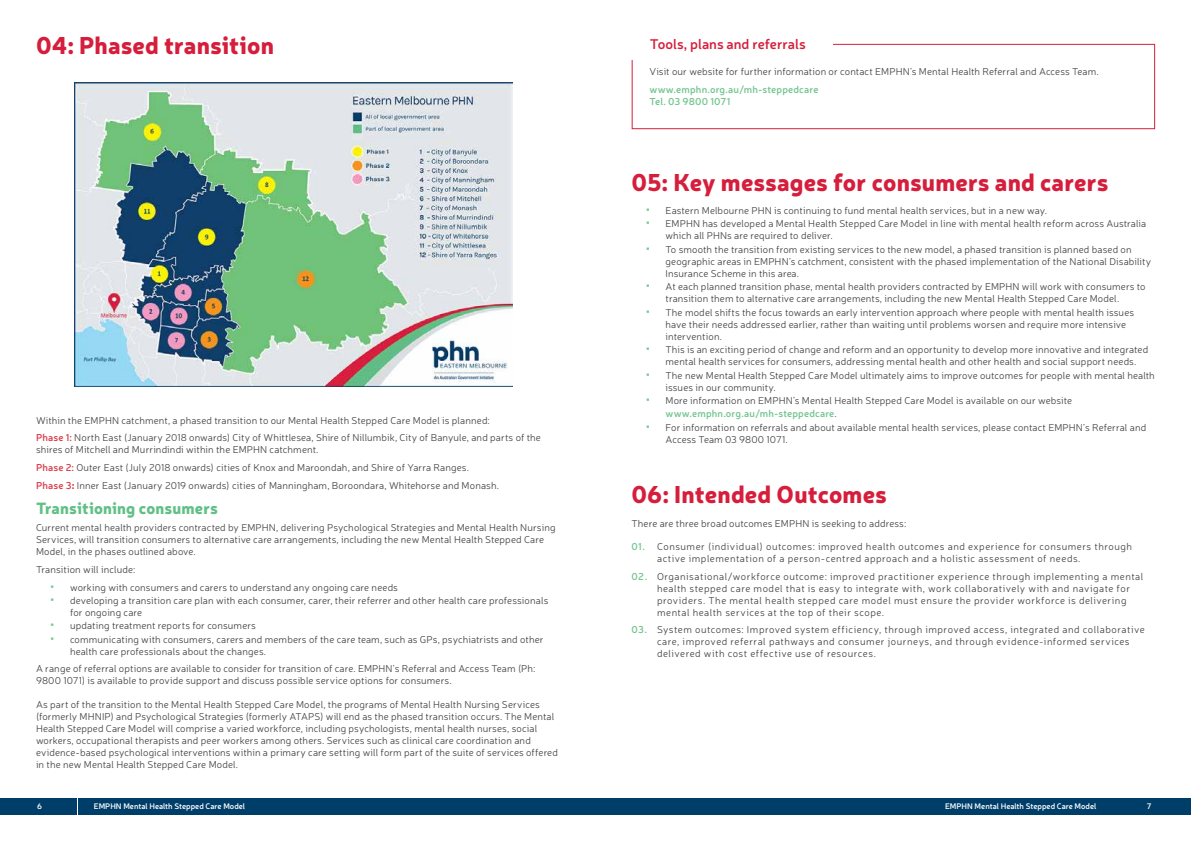
<style>
.page{position:relative;width:1191px;height:842px;background:#fff}
.page>*{position:absolute;margin:0;border:0;box-sizing:border-box;transform-origin:0 0}
.t1{font:900 24px "Neris";letter-spacing:.005em;color:#d61e3c}
.t2{font:900 16px "Neris";letter-spacing:.01em;color:#61c086}
.t3{font:600 14px "Neris";color:#d61e3c}
.t4{font:300 10px/12px "Neris";letter-spacing:.015em;color:#414042}
.t5{font:300 10px/12px "Neris";letter-spacing:.05em;color:#414042}
.t6{font:300 10px/12px "Neris";letter-spacing:.055em;color:#414042}
.t7{font:600 10px/12px "Neris";letter-spacing:.015em;color:#73c590}
.t8{font:600 8px "Neris";color:#fff}
.s1{font-weight:600;color:#d93f49}
.s2{font-weight:900;color:#d93f49}
.s3{font-weight:600;color:#74c590}
.s4{font-weight:600;color:#73c590}
</style>
<div class="page">
<div style="left:1114px;top:798px;width:77px;height:16px;background:#003e6a"></div>
<div style="left:78px;top:798px;width:1035px;height:16px;background:#003e6a"></div>
<div style="left:0;top:798px;width:76px;height:16px;background:#003e6a"></div>
<div style="left:632px;top:44px;width:523px;height:85px;border:1px solid #d61e3c"></div>
<div style="left:629px;top:36px;width:203px;height:24px;background:#fff"></div>
<img style="left:74px;top:83px;width:438px;height:303px">
<h1 class="t1" style="left:36px;top:28px;width:239px">04: Phased transition</h1>
<p class="t4" style="left:36px;top:411px;width:506px;line-height:17.7px">Within the EMPHN catchment, a phased transition to our Mental Health Stepped Care Model is planned:<br><span class="s1">Phase 1:</span> North East (January 2018 onwards) City of Whittlesea, Shire of Nillumbik, City of Banyule, and parts of the</p>
<p class="t4" style="left:36px;top:441px;width:464px;line-height:17.7px">shires of Mitchell and Murrindindi within the EMPHN catchment.<br><span class="s1">Phase 2:</span> Outer East (July 2018 onwards) cities of Knox and Maroondah, and Shire of Yarra Ranges.<br><span class="s1">Phase 3</span><span class="s2">:</span> Inner East (January 2019 onwards) cities of Manningham, Boroondara, Whitehorse and Monash.</p>
<h2 class="t2" style="left:36px;top:496px;width:183px">Transitioning consumers</h2>
<p class="t4" style="left:36px;top:521px;width:521px">Current mental health providers contracted by EMPHN, delivering Psychological Strategies and Mental Health Nursing<br>Services, will transition consumers to alternative care arrangements, including the new Mental Health Stepped Care<br>Model, in the phases outlined above.</p>
<p class="t4" style="left:70px;top:560px;width:329px;line-height:17.7px;text-indent:-34px">Transition will include:<br>working with consumers and carers to understand any ongoing care needs</p>
<p class="t4" style="left:70px;top:594px;width:480px">developing a transition care plan with each consumer, carer, their referrer and other health care professionals for ongoing care</p>
<p class="t4" style="left:70px;top:619px;width:475px;line-height:13.4px">updating treatment reports for consumers<br>communicating with consumers, carers and members of the care team, such as GPs, psychiatrists and other</p>
<p class="t4" style="left:36px;top:642px;width:501px;line-height:17.7px;text-indent:34px">health care professionals about the changes.<br>A range of referral options are available to consider for transition of care. EMPHN’s Referral and Access Team (Ph:</p>
<p class="t4" style="left:36px;top:675px;width:417px">9800 1071) is available to provide support and discuss possible service options for consumers.</p>
<p class="t4" style="left:36px;top:698px;width:523px">As part of the transition to the Mental Health Stepped Care Model, the programs of Mental Health Nursing Services (formerly MHNIP) and Psychological Strategies (formerly ATAPS) will end as the phased transition occurs. The Mental Health Stepped Care Model will comprise a varied workforce, including psychologists, mental health nurses, social workers, occupational therapists and peer workers among others. Services such as clinical care coordination and evidence-based psychological interventions within a primary care setting will form part of the suite of services offered in the new Mental Health Stepped Care Model.</p>
<h3 class="t3" style="left:650px;top:35px;width:157px">Tools, plans and referrals</h3>
<p class="t4" style="left:649px;top:65px;width:451px">Visit our website for further information or contact EMPHN’s Mental Health Referral and Access Team.</p>
<p class="t7" style="left:649px;top:83px;width:170px">www.emphn.org.au/mh-steppedcare<br>Tel. 03 9800 1071</p>
<h1 class="t1" style="left:631px;top:164px;width:478px">05: Key messages for consumers and carers</h1>
<p class="t4" style="left:665px;top:204px;width:482px;line-height:13.4px">Eastern Melbourne PHN is continuing to fund mental health services, but in a new way.<br>EMPHN has developed a Mental Health Stepped Care Model in line with mental health reform across Australia</p>
<p class="t4" style="left:665px;top:229px;width:467px;line-height:13.4px">which all PHNs are required to deliver.<br>To smooth the transition from existing services to the new model, a phased transition is planned based on</p>
<p class="t4" style="left:665px;top:255px;width:487px">geographic areas in EMPHN’s catchment, consistent with the phased implementation of the National Disability<br>Insurance Scheme in this area.</p>
<p class="t4" style="left:665px;top:280px;width:481px">At each planned transition phase, mental health providers contracted by EMPHN will work with consumers to transition them to alternative care arrangements, including the new Mental Health Stepped Care Model.</p>
<p class="t4" style="left:665px;top:306px;width:470px">The model shifts the focus towards an early intervention approach where people with mental health issues have their needs addressed earlier, rather than waiting until problems worsen and require more intensive intervention.</p>
<p class="t4" style="left:665px;top:343px;width:484px">This is an exciting period of change and reform and an opportunity to develop more innovative and integrated mental health services for consumers, addressing mental health and other health and social support needs.</p>
<p class="t4" style="left:665px;top:369px;width:491px">The new Mental Health Stepped Care Model ultimately aims to improve outcomes for people with mental health issues in our community.</p>
<p class="t4" style="left:665px;top:393px;width:482px;line-height:13.4px">More information on EMPHN’s Mental Health Stepped Care Model is available on our website <span class="s3">www.emphn.org.au/mh-steppedcare</span>.<br>For information on referrals and about available mental health services, please contact EMPHN’s Referral and</p>
<p class="t4" style="left:665px;top:433px;width:124px">Access Team 03 9800 1071.</p>
<h1 class="t1" style="left:631px;top:477px;width:257px">06: Intended Outcomes</h1>
<p class="t4" style="left:631px;top:517px;width:276px">There are three broad outcomes EMPHN is seeking to address:</p>
<p class="t6" style="left:657px;top:540px;width:477px;text-indent:-26px"><span class="s4">01.</span> Consumer (individual) outcomes: improved health outcomes and experience for consumers through active implementation of a person-centred approach and a holistic assessment of needs.</p>
<p class="t5" style="left:657px;top:570px;width:488px;text-indent:-26px"><span class="s4">02.</span> Organisational/workforce outcome: improved practitioner experience through implementing a mental health stepped care model that is easy to integrate with, work collaboratively with and navigate for providers. The mental health stepped care model must ensure the provider workforce is delivering mental health services at the top of their scope.</p>
<p class="t5" style="left:657px;top:623px;width:489px;text-indent:-26px"><span class="s4">03.</span> System outcomes: Improved system efficiency, through improved access, integrated and collaborative care, improved referral pathways and consumer journeys, and through evidence-informed services delivered with cost effective use of resources.</p>
<p class="t8" style="left:37px;top:801px;width:6px">6</p>
<p class="t8" style="left:94px;top:800px;width:153px">EMPHN Mental Health Stepped Care Model</p>
<p class="t8" style="left:945px;top:800px;width:153px">EMPHN Mental Health Stepped Care Model</p>
<p class="t8" style="left:1146px;top:801px;width:6px">7</p>
</div>
